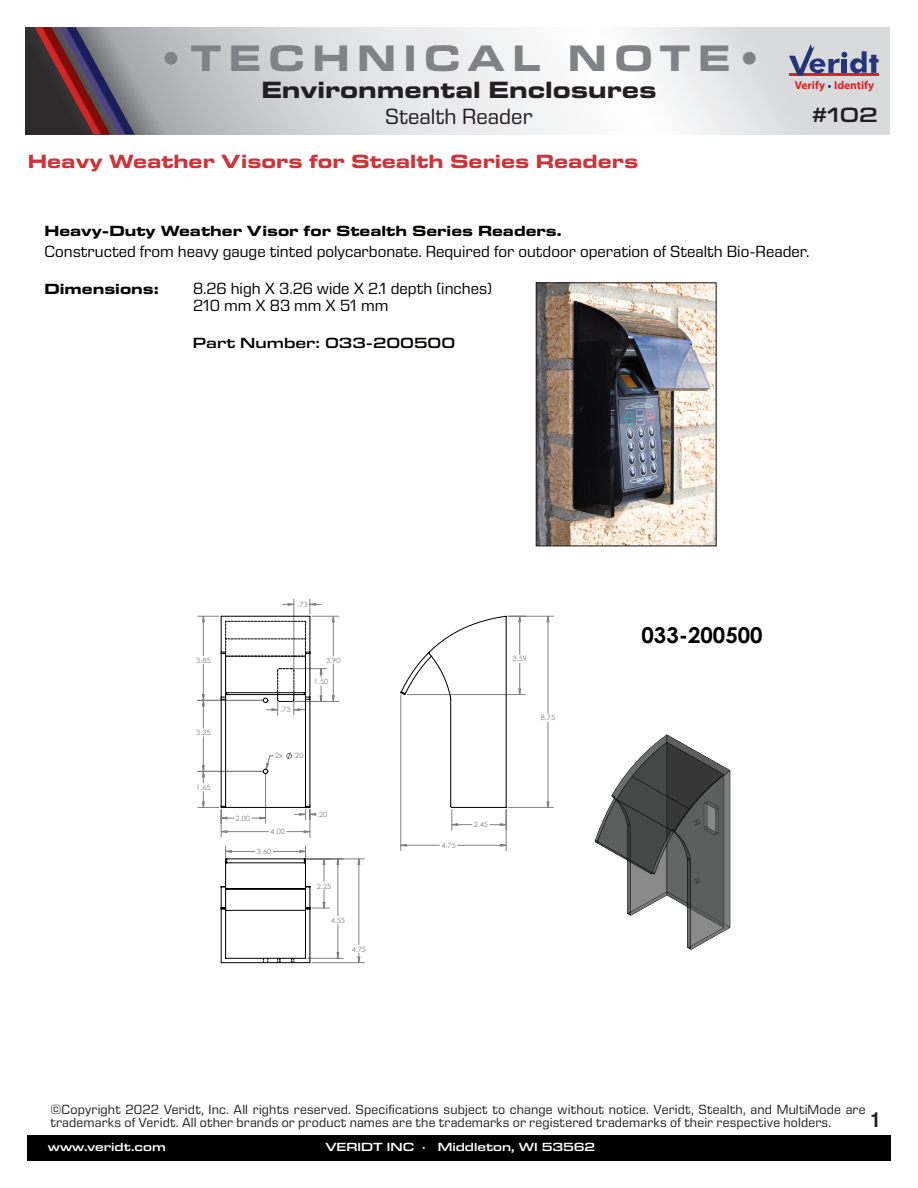
<style>
.page{position:relative;width:918px;height:1188px;background:#fff}
.page>*{position:absolute;margin:0;border:0;box-sizing:border-box;transform-origin:0 0}
.t1{font:700 expanded 37.5px "Eurostile Next LT Pro";letter-spacing:.2em;color:#808285}
.t2{font:700 expanded 24px "Eurostile Next LT Pro";color:#231f20}
.t3{font:22.5px "Eurostile Next LT Pro";color:#231f20}
.t4{font:700 21.9px "Century Gothic";color:#000}
.t5{font:600 expanded 21px "Eurostile Next LT Pro";color:#231f20}
.t6{font:700 21px "Swiss 721 BT";color:#231f20;scale:.9 1}
.t7{font:700 expanded 19.5px "Eurostile Next LT Pro";color:#cf3339}
.t8{font:16.5px "Eurostile Next LT Pro";color:#040503}
.t9{font:700 expanded 15px "Eurostile Next LT Pro";color:#040503}
.t10{font:600 expanded 15px "Eurostile Next LT Pro";color:#040503}
.t11{font:13.5px/13.5px "Eurostile Next LT Pro";letter-spacing:.01em;color:#231f20}
.t12{font:600 expanded 12px "Eurostile Next LT Pro";color:#fff}
.t13{font:700 11.4px "Myriad Pro";color:#d52627}
.t14{font:7.35px "Century Gothic";color:#808080}
</style>
<div class="page">
<div style="left:27px;top:1135px;width:864px;height:26px;background:#000"></div>
<svg style="left:26px;top:27px;width:864px;height:107px"></svg>
<svg style="left:35px;top:27px;width:100px;height:107px;background:#614954"></svg>
<svg style="left:789px;top:44px;width:90px;height:32px;background:#a095ac"></svg>
<img style="left:538px;top:284px;width:177px;height:260px">
<div style="left:536px;top:282px;width:181px;height:264px;border:1px solid #231f20"></div>
<svg style="left:197px;top:598px;width:534px;height:366px"></svg>
<svg style="left:198px;top:599px;width:356px;height:364px"></svg>
<svg style="left:203px;top:603px;width:346px;height:360px"></svg>
<svg style="left:221px;top:616px;width:89px;height:192px"></svg>
<svg style="left:400px;top:616px;width:107px;height:192px"></svg>
<svg style="left:221px;top:858px;width:89px;height:105px"></svg>
<h1 class="t1" style="left:160px;top:37px;width:603px">•TECHNICAL NOTE•</h1>
<p class="t2" style="left:261px;top:76px;width:397px">Environmental Enclosures</p>
<p class="t3" style="left:385px;top:105px;width:149px">Stealth Reader</p>
<p class="t7" style="left:28px;top:150px;width:612px">Heavy Weather Visors for Stealth Series Readers</p>
<p class="t13" style="left:795px;top:78px;width:81px">Verify Identify</p>
<p class="t5" style="left:812px;top:103px;width:68px">#102</p>
<p class="t9" style="left:44px;top:222px;width:519px">Heavy-Duty Weather Visor for Stealth Series Readers.</p>
<p class="t8" style="left:44px;top:242px;width:766px">Constructed from heavy gauge tinted polycarbonate. Required for outdoor operation of Stealth Bio-Reader.</p>
<p class="t9" style="left:44px;top:281px;width:116px">Dimensions:</p>
<p class="t8" style="left:193px;top:280px;width:301px">8.26 high X 3.26 wide X 2.1 depth (inches)</p>
<p class="t8" style="left:193px;top:296px;width:197px">210 mm X 83 mm X 51 mm</p>
<p class="t10" style="left:193px;top:335px;width:264px">Part Number: 033-200500</p>
<p class="t14" style="left:196px;top:655px;width:16px">3.85</p>
<p class="t14" style="left:196px;top:727px;width:16px">3.25</p>
<p class="t14" style="left:196px;top:782px;width:16px">1.65</p>
<p class="t14" style="left:297px;top:599px;width:12px">.73</p>
<p class="t14" style="left:280px;top:705px;width:12px">.73</p>
<p class="t14" style="left:326px;top:655px;width:16px">3.90</p>
<p class="t14" style="left:314px;top:676px;width:16px">1.50</p>
<p class="t14" style="left:275px;top:751px;width:9px">2x</p>
<p class="t14" style="left:293px;top:751px;width:12px">.20</p>
<p class="t14" style="left:236px;top:813px;width:16px">2.00</p>
<p class="t14" style="left:271px;top:827px;width:16px">4.00</p>
<p class="t14" style="left:257px;top:846px;width:16px">3.60</p>
<p class="t14" style="left:317px;top:809px;width:12px">.20</p>
<p class="t14" style="left:317px;top:881px;width:16px">2.25</p>
<p class="t14" style="left:331px;top:915px;width:16px">4.55</p>
<p class="t14" style="left:352px;top:944px;width:16px">4.75</p>
<p class="t14" style="left:513px;top:654px;width:16px">3.59</p>
<p class="t14" style="left:541px;top:713px;width:16px">8.75</p>
<p class="t14" style="left:441px;top:840px;width:16px">4.75</p>
<p class="t14" style="left:474px;top:820px;width:16px">2.45</p>
<p class="t4" style="left:642px;top:618px;width:123px">033-200500</p>
<p class="t11" style="left:50px;top:1103px;width:817px">©Copyright 2022 Veridt, Inc. All rights reserved. Specifications subject to change without notice. Veridt, Stealth, and MultiMode are trademarks of Veridt. All other brands or product names are the trademarks or registered trademarks of their respective holders.</p>
<h3 class="t6" style="left:870px;top:1106px;width:13px">1</h3>
<p class="t12" style="left:48px;top:1141px;width:119px">www.veridt.com</p>
<p class="t12" style="left:325px;top:1141px;width:271px">VERIDT INC · Middleton, WI 53562</p>
</div>
